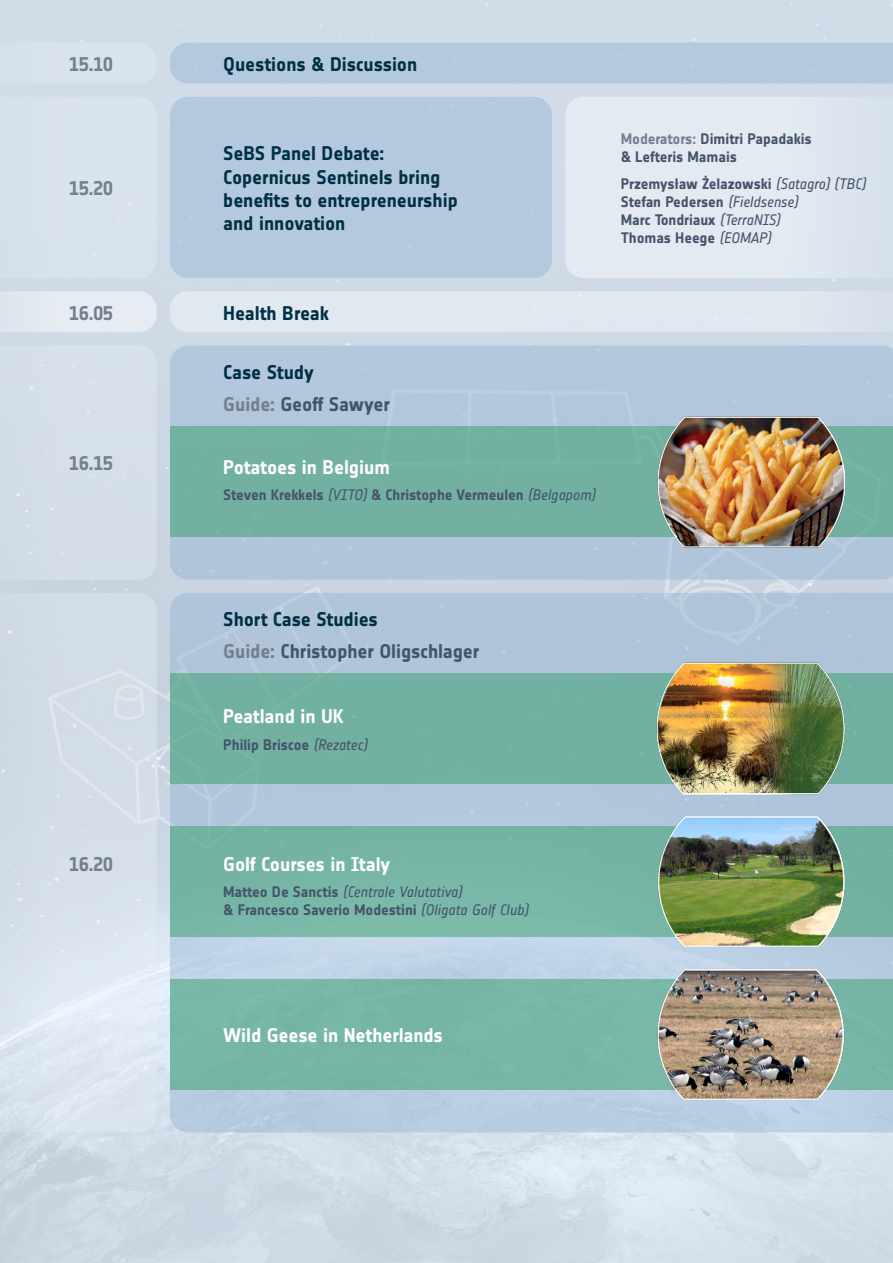
<style>
.page{position:relative;width:893px;height:1263px;background:#fff}
.page>*{position:absolute;margin:0;border:0;box-sizing:border-box;transform-origin:0 0}
.t1{font:700 19.5px/23.4px "Notes Esa";letter-spacing:-.005em;color:#003045}
.t2{font:700 19.5px "Notes Esa";letter-spacing:-.005em;color:#fff}
.t3{font:700 19.5px/31.8px "Notes Esa";letter-spacing:-.005em;color:#46546b}
.t4{font:700 19.5px "Notes Esa";color:#747f90}
.t5{font:700 15px/18px "Notes Esa";letter-spacing:-.005em;color:#46546b}
.s1{color:#747f90}
.s2{font-weight:400;font-style:italic}
.s3{color:#003045}
</style>
<div class="page">
<svg style="left:170px;top:593px;width:723px;height:539px;background:#b5c9de"></svg>
<div style="left:170px;top:345px;width:723px;height:235px;background:#b2c7dc"></div>
<div style="left:0;top:345px;width:157px;height:235px;background:#d5dfe9"></div>
<div style="left:0;top:43px;width:157px;height:41px;background:#d9e3ed"></div>
<svg style="left:0;top:291px;width:157px;height:41px;background:#e3eaf0"></svg>
<div style="left:170px;top:43px;width:723px;height:41px;background:#b5c9de"></div>
<div style="left:170px;top:291px;width:723px;height:41px;background:#e1e8ef"></div>
<div style="left:0;top:97px;width:157px;height:181px;background:#d8e2ed"></div>
<div style="left:170px;top:97px;width:382px;height:181px;background:#b5c9de;border-radius:18px"></div>
<svg style="left:565px;top:97px;width:328px;height:181px;background:#e0e8f0"></svg>
<div style="left:170px;top:427px;width:723px;height:110px;background:#72b1a1"></div>
<div style="left:170px;top:826px;width:723px;height:111px;background:#76b6a6"></div>
<div style="left:170px;top:979px;width:723px;height:111px;background:#77b6a6"></div>
<div style="left:170px;top:673px;width:723px;height:111px;background:#72b1a1"></div>
<img style="left:640px;top:412px;width:224px;height:140px">
<img style="left:640px;top:811px;width:224px;height:141px">
<img style="left:640px;top:964px;width:224px;height:141px">
<img style="left:640px;top:658px;width:224px;height:141px">
<svg style="left:0;top:593px;width:157px;height:539px;background:#d7e1eb"></svg>
<h1 class="t4" style="left:69px;top:53px;width:45px">15.10</h1>
<h1 class="t1" style="left:223px;top:52px;width:196px">Questions &amp; Discussion</h1>
<h1 class="t4" style="left:69px;top:177px;width:45px">15.20</h1>
<h1 class="t1" style="left:223px;top:142px;width:236px">SeBS Panel Debate:<br>Copernicus Sentinels bring benefits to entrepreneurship and innovation</h1>
<p class="t5" style="left:621px;top:130px;width:192px"><span class="s1">Moderators:</span> Dimitri Papadakis &amp; Lefteris Mamais</p>
<p class="t5" style="left:621px;top:175px;width:246px">Przemysław Żelazowski <span class="s2">(Satagro) (TBC)<br></span>Stefan Pedersen <span class="s2">(Fieldsense)<br></span>Marc Tondriaux <span class="s2">(TerraNIS)<br></span>Thomas Heege <span class="s2">(EOMAP)</span></p>
<h1 class="t4" style="left:69px;top:301px;width:45px">16.05</h1>
<h1 class="t1" style="left:223px;top:301px;width:107px">Health Break</h1>
<h1 class="t1" style="left:223px;top:361px;width:92px">Case Study</h1>
<h1 class="t3" style="left:223px;top:388px;width:168px"><span class="s1">Guide:</span> Geoff Sawyer</h1>
<h1 class="t4" style="left:69px;top:452px;width:45px">16.15</h1>
<h1 class="t2" style="left:223px;top:456px;width:168px">Potatoes in Belgium</h1>
<p class="t5" style="left:223px;top:486px;width:374px">Steven Krekkels <span class="s2">(VITO)</span> &amp; Christophe Vermeulen <span class="s2">(Belgapom)</span></p>
<h1 class="t3" style="left:223px;top:604px;width:257px"><span class="s3">Short Case Studies<br></span><span class="s1">Guide:</span> Christopher Oligschlager</h1>
<h1 class="t2" style="left:223px;top:705px;width:122px">Peatland in UK</h1>
<p class="t5" style="left:223px;top:736px;width:146px">Philip Briscoe <span class="s2">(Rezatec)</span></p>
<h1 class="t4" style="left:69px;top:852px;width:45px">16.20</h1>
<h1 class="t2" style="left:223px;top:852px;width:169px">Golf Courses in Italy</h1>
<p class="t5" style="left:223px;top:883px;width:307px">Matteo De Sanctis <span class="s2">(Centrale Valutativa)<br></span>&amp; Francesco Saverio Modestini <span class="s2">(Oligata Golf Club)</span></p>
<h1 class="t2" style="left:223px;top:1024px;width:221px">Wild Geese in Netherlands</h1>
</div>
